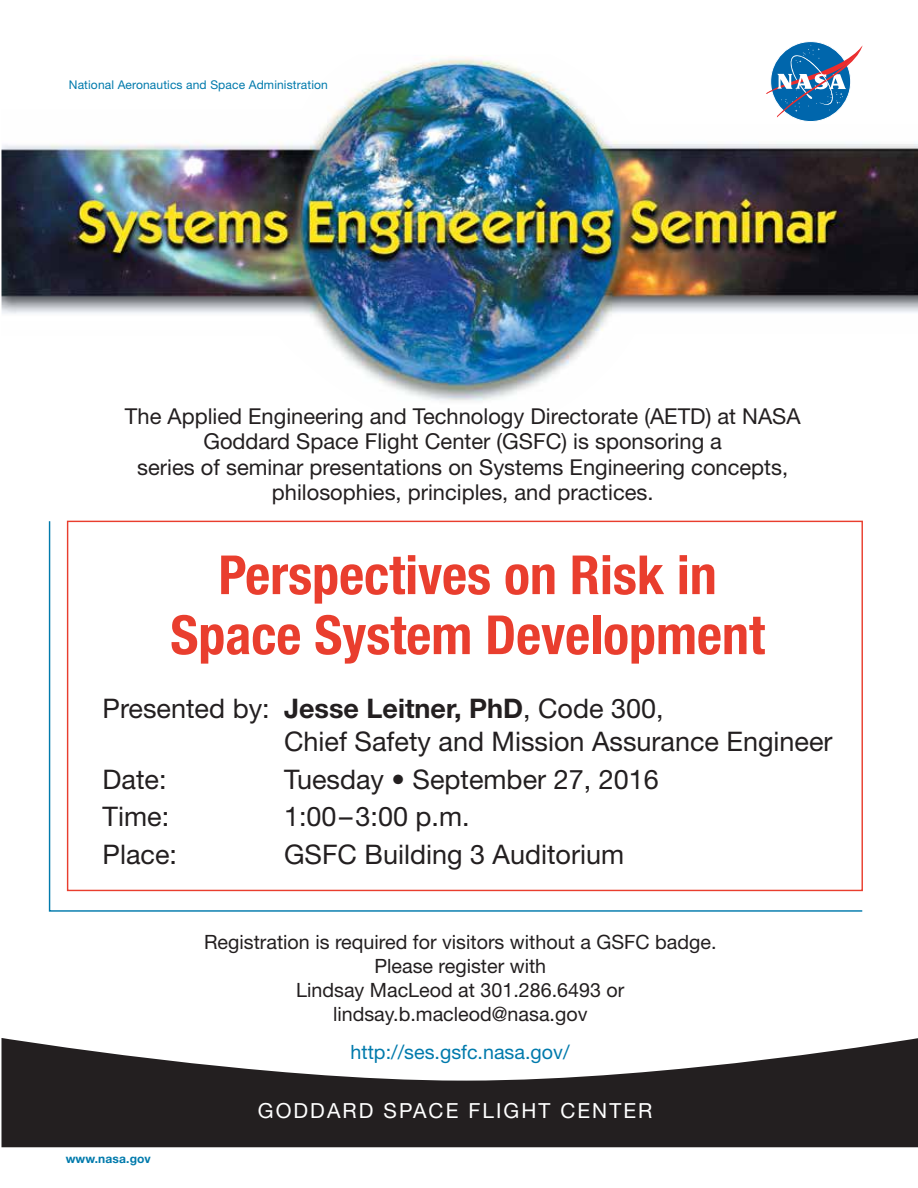
<style>
.page{position:relative;width:918px;height:1188px;background:#fff}
.page>*{position:absolute;margin:0;border:0;box-sizing:border-box;transform-origin:0 0}
.t1{font:700 condensed 54px/60px "Helvetica Neue LT Std";color:#e93e2e;text-align:center}
.t2{font:27px/33px "Helvetica Neue LT Std";color:#231f20}
.t3{font:21.9px/25.2px "Helvetica Neue LT Std";color:#231f20;text-align:center}
.t4{font:20.85px "Helvetica Neue LT Std";letter-spacing:.1em;color:#fff}
.t5{font:19.65px/24.2px "Helvetica Neue LT Std";color:#231f20;text-align:center}
.t6{font:19.65px "Helvetica Neue LT Std";color:#007aac}
.t7{font:12px "Helvetica Neue LT Std";letter-spacing:.01em;color:#007aac}
.t8{font:700 12px "Helvetica Neue LT Std";letter-spacing:.01em;color:#007aac}
.s1{font-weight:700}
</style>
<div class="page">
<svg style="left:48px;top:520px;width:815px;height:392px"></svg>
<svg style="left:781px;top:45px;width:82px;height:10px"></svg>
<svg style="left:2px;top:1038px;width:916px;height:109px;fill:#231f20"></svg>
<img style="left:2px;top:55px;width:916px;height:346px">
<p class="t7" style="left:69px;top:78px;width:261px">National Aeronautics and Space Administration</p>
<p class="t3" style="left:125px;top:404px;width:677px">The Applied Engineering and Technology Directorate (AETD) at NASA Goddard Space Flight Center (GSFC) is sponsoring a<br>series of seminar presentations on Systems Engineering concepts, philosophies, principles, and practices.</p>
<h1 class="t1" style="left:170px;top:544px;width:596px">Perspectives on Risk in<br>Space System Development</h1>
<p class="t2" style="left:284px;top:692px;width:550px;text-indent:-181px">Presented by: <span class="s1">Jesse Leitner, PhD</span>, Code 300,<br>Chief Safety and Mission Assurance Engineer</p>
<p class="t2" style="left:103px;top:762px;width:66px">Date:</p>
<p class="t2" style="left:284px;top:762px;width:376px">Tuesday • September 27, 2016</p>
<p class="t2" style="left:103px;top:800px;width:68px">Time:</p>
<p class="t2" style="left:284px;top:800px;width:187px">1:00–3:00 p.m.</p>
<p class="t2" style="left:103px;top:837px;width:76px">Place:</p>
<p class="t2" style="left:284px;top:837px;width:342px">GSFC Building 3 Auditorium</p>
<p class="t5" style="left:204px;top:930px;width:514px">Registration is required for visitors without a GSFC badge.<br>Please register with<br>Lindsay MacLeod at 301.286.6493 or lindsay.b.macleod@nasa.gov</p>
<p class="t6" style="left:351px;top:1040px;width:220px">http://ses.gsfc.nasa.gov/</p>
<p class="t8" style="left:66px;top:1152px;width:87px">www.nasa.gov</p>
<p class="t4" style="left:258px;top:1099px;width:396px">GODDARD SPACE FLIGHT CENTER</p>
</div>
